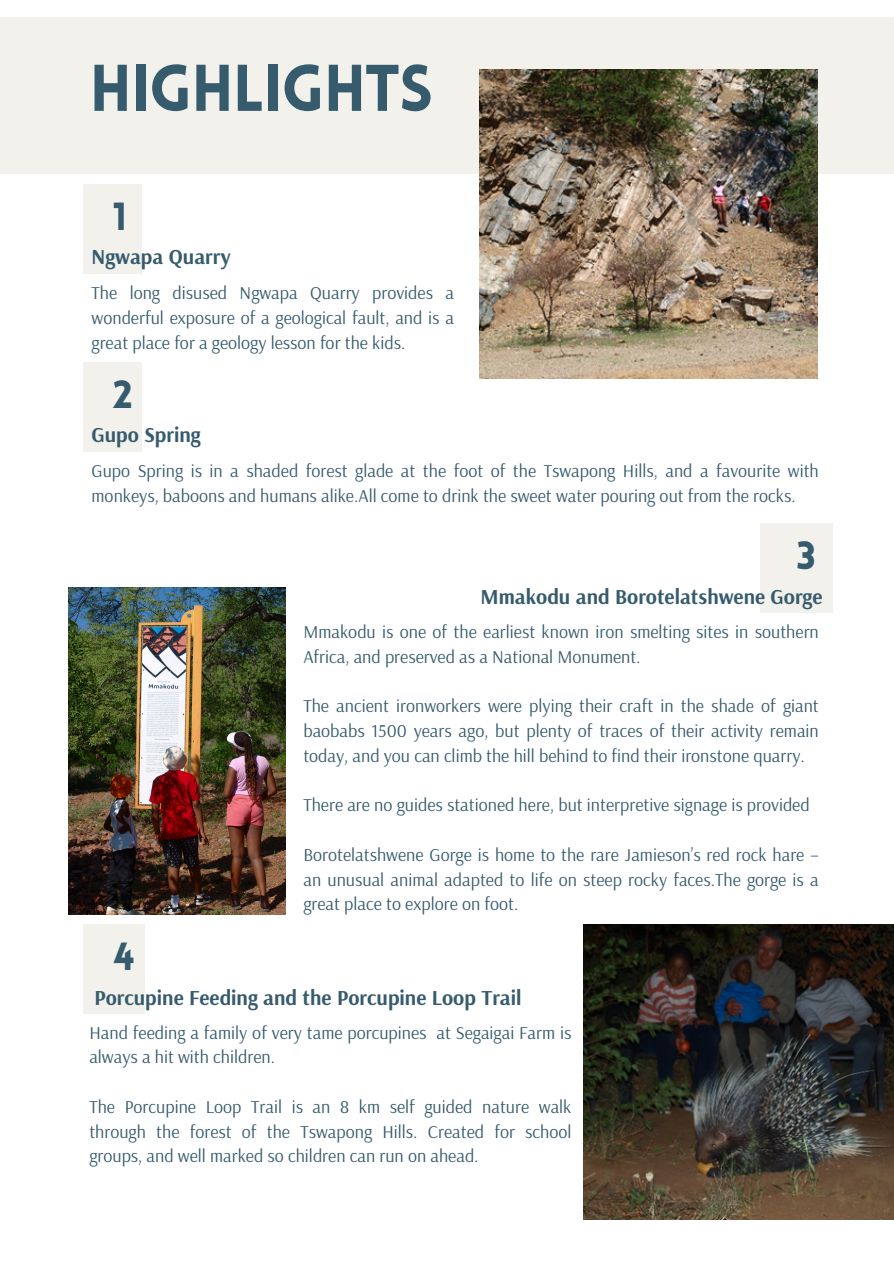
<style>
.page{position:relative;width:894px;height:1264px;background:#fff}
.page>*{position:absolute;margin:0;border:0;box-sizing:border-box;transform-origin:0 0}
.t1{font:900 64.5px "Lovelo";letter-spacing:-.02em;color:#365b6d}
.t2{font:900 38.4px "Lovelo";color:#365b6d}
.t3{font:700 21.3px "Arsenal";color:#365b6d}
.t4{font:18px/24.8px "Arsenal";color:#365b6d;text-align:justify}
</style>
<div class="page">
<div style="left:0;top:17px;width:893px;height:157px;background:#f2f1ec"></div>
<img style="left:68px;top:587px;width:218px;height:327px">
<div style="left:83px;top:185px;width:59px;height:89px;background:#f2f1ec"></div>
<div style="left:83px;top:362px;width:59px;height:90px;background:#f2f1ec"></div>
<div style="left:760px;top:523px;width:72px;height:89px;background:#f2f1ec"></div>
<div style="left:83px;top:924px;width:61px;height:89px;background:#f2f1ec"></div>
<img style="left:479px;top:69px;width:337px;height:309px">
<img style="left:583px;top:924px;width:310px;height:295px">
<p class="t1" style="left:89px;top:62px;width:345px">Highlights</p>
<p class="t2" style="left:113px;top:201px;width:16px">1</p>
<p class="t3" style="left:92px;top:242px;width:140px">Ngwapa Quarry</p>
<p class="t4" style="left:92px;top:280px;width:364px">The long disused Ngwapa Quarry provides a wonderful exposure of a geological fault, and is a great place for a geology lesson for the kids.</p>
<p class="t2" style="left:113px;top:379px;width:21px">2</p>
<p class="t3" style="left:92px;top:420px;width:110px">Gupo Spring</p>
<h2 class="t4" style="left:92px;top:458px;width:728px">Gupo Spring is in a shaded forest glade at the foot of the Tswapong Hills, and a favourite with monkeys, baboons and humans alike.All come to drink the sweet water pouring out from the rocks.</h2>
<h2 class="t2" style="left:796px;top:540px;width:21px">3</h2>
<h2 class="t3" style="left:480px;top:582px;width:343px">Mmakodu and Borotelatshwene Gorge</h2>
<p class="t2" style="left:114px;top:941px;width:22px">4</p>
<p class="t4" style="left:303px;top:619px;width:516px">Mmakodu is one of the earliest known iron smelting sites in southern<br>Africa, and preserved as a National Monument.</p>
<p class="t4" style="left:303px;top:693px;width:516px">The ancient ironworkers were plying their craft in the shade of giant baobabs 1500 years ago, but plenty of traces of their activity remain today, and you can climb the hill behind to find their ironstone quarry.</p>
<p class="t4" style="left:303px;top:792px;width:507px">There are no guides stationed here, but interpretive signage is provided</p>
<p class="t4" style="left:303px;top:841px;width:516px">Borotelatshwene Gorge is home to the rare Jamieson’s red rock hare – an unusual animal adapted to life on steep rocky faces.The gorge is a great place to explore on foot.</p>
<p class="t3" style="left:94px;top:983px;width:428px">Porcupine Feeding and the Porcupine Loop Trail</p>
<p class="t4" style="left:89px;top:1019px;width:483px">Hand feeding a family of very tame porcupines at Segaigai Farm is always a hit with children.</p>
<p class="t4" style="left:89px;top:1093px;width:483px">The Porcupine Loop Trail is an 8 km self guided nature walk through the forest of the Tswapong Hills. Created for school groups, and well marked so children can run on ahead.</p>
</div>
